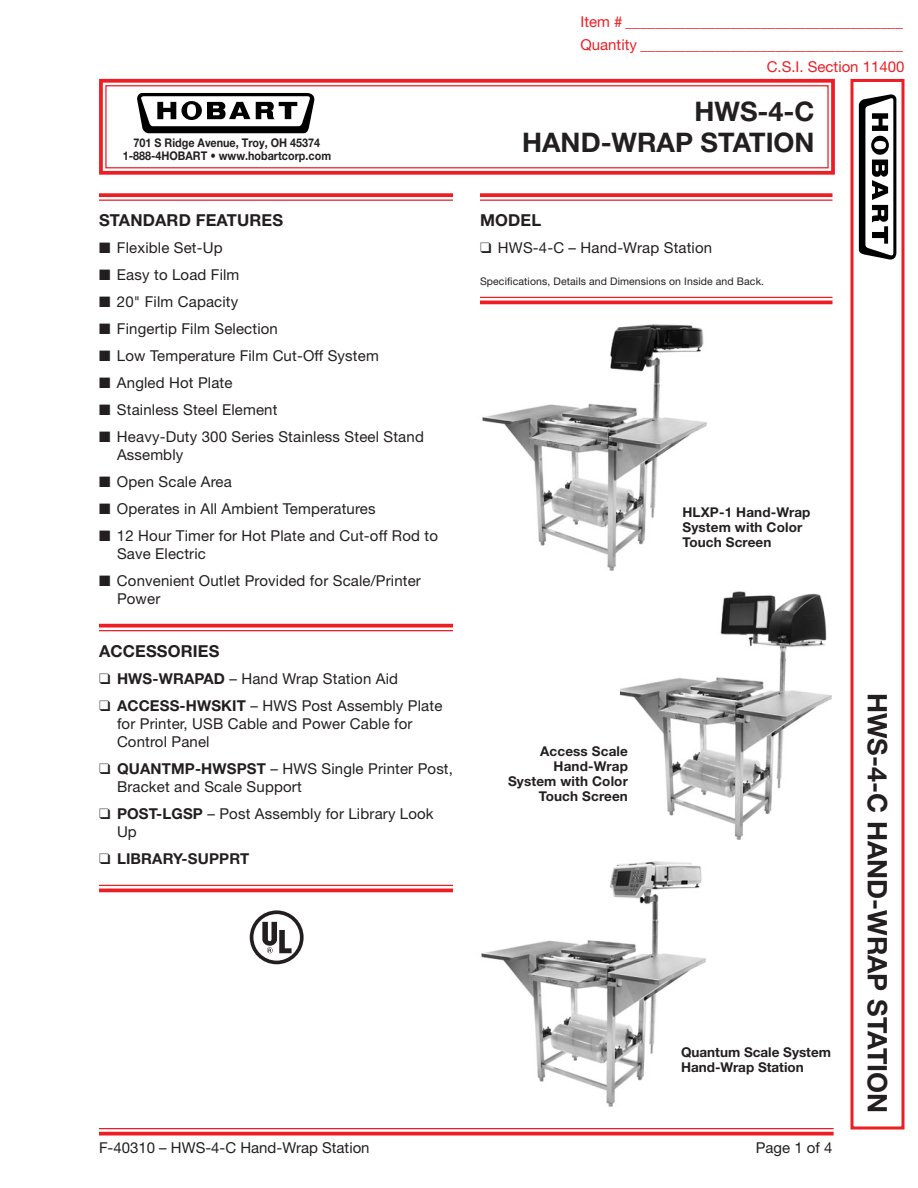
<style>
.page{position:relative;width:918px;height:1188px;background:#fff}
.page>*{position:absolute;margin:0;border:0;box-sizing:border-box;transform-origin:0 0}
.t1{font:700 27px "Helvetica Neue LT Std";color:#231f20}
.Heading_w_line_above{font:700 16.5px "Helvetica Neue LT Std";letter-spacing:.01em;color:#231f20}
.Body_Text-Headings{font:700 16.5px "Helvetica Neue LT Std";letter-spacing:.01em;color:#231f20}
.Front_Text_w_indent{font:15px/18px "Helvetica Neue LT Std";letter-spacing:.01em;color:#231f20}
.Body_Text{font:15px/18px "Helvetica Neue LT Std";letter-spacing:.01em;color:#231f20}
.t2{font:15px "Helvetica Neue LT Std";color:#ee1d23}
.Bottom_Line{font:15px "Helvetica Neue LT Std";color:#231f20}
.Body_Text-2{font:700 15px "Helvetica Neue LT Std";letter-spacing:.01em;color:#231f20}
.Bottom_Line-2{font:700 13.5px/15px "Helvetica Neue LT Std";letter-spacing:.01em;color:#231f20}
.t3{font:700 12px "Helvetica Neue LT Std";color:#231f20;scale:.9 1}
.Body_Text-Back{font:10.5px "Helvetica Neue LT Std";letter-spacing:.01em;color:#231f20}
.s1{font-weight:700}
</style>
<div class="page">
<svg style="left:99px;top:78px;width:736px;height:97px"></svg>
<div style="left:105px;top:85px;width:724px;height:83px;border:1px solid #ee1d23"></div>
<div style="left:850px;top:79px;width:54px;height:1051px;border:3px solid #ee1d23"></div>
<hr style="left:99px;top:1128px;width:735px;height:1px;background:#ee1d23">
<svg style="left:99px;top:1132px;width:735px;height:4px;background:#f0393e"></svg>
<svg style="left:137px;top:93px;width:178px;height:40px"></svg>
<svg style="left:859px;top:94px;width:37px;height:166px"></svg>
<img style="left:481px;top:861px;width:225px;height:246px">
<img style="left:620px;top:591px;width:212px;height:249px">
<img style="left:482px;top:324px;width:225px;height:247px">
<svg style="left:99px;top:193px;width:354px;height:4px"></svg>
<hr style="left:99px;top:200px;width:354px;height:1px;background:#ee1d23">
<svg style="left:99px;top:624px;width:354px;height:4px"></svg>
<hr style="left:99px;top:630px;width:354px;height:1px;background:#ee1d23">
<hr style="left:99px;top:885px;width:354px;height:1px;background:#ee1d23">
<hr style="left:99px;top:889px;width:354px;height:3px;background:#ee1d23">
<svg style="left:480px;top:193px;width:352px;height:4px"></svg>
<hr style="left:480px;top:200px;width:352px;height:1px;background:#ee1d23">
<hr style="left:480px;top:297px;width:352px;height:1px;background:#ee1d23">
<hr style="left:480px;top:301px;width:352px;height:3px;background:#ee1d23">
<svg style="left:250px;top:910px;width:54px;height:54px"></svg>
<div style="left:253px;top:914px;width:47px;height:47px;background:#fff;border-radius:50%"></div>
<svg style="left:262px;top:922px;width:30px;height:31px"></svg>
<p class="t2" style="left:580px;top:13px;width:324px">Item # _____________________________________</p>
<p class="t2" style="left:580px;top:36px;width:324px">Quantity ___________________________________</p>
<p class="t2" style="left:767px;top:58px;width:139px">C.S.I. Section 11400</p>
<p class="t1" style="left:695px;top:94px;width:122px">HWS-4-C</p>
<p class="t3" style="left:134px;top:135px;width:209px">701 S Ridge Avenue, Troy, OH 45374</p>
<p class="t1" style="left:522px;top:126px;width:294px">HAND-WRAP STATION</p>
<p class="t3" style="left:123px;top:148px;width:233px">1-888-4HOBART • www.hobartcorp.com</p>
<p class="Heading_w_line_above" style="left:99px;top:210px;width:186px">STANDARD FEATURES</p>
<p class="Front_Text_w_indent" style="left:99px;top:239px;width:125px">■ Flexible Set-Up</p>
<p class="Front_Text_w_indent" style="left:99px;top:266px;width:142px">■ Easy to Load Film</p>
<p class="Front_Text_w_indent" style="left:99px;top:293px;width:141px">■ 20" Film Capacity</p>
<p class="Front_Text_w_indent" style="left:99px;top:320px;width:180px">■ Fingertip Film Selection</p>
<p class="Front_Text_w_indent" style="left:99px;top:347px;width:281px">■ Low Temperature Film Cut-Off System</p>
<p class="Front_Text_w_indent" style="left:99px;top:374px;width:135px">■ Angled Hot Plate</p>
<p class="Front_Text_w_indent" style="left:99px;top:401px;width:180px">■ Stainless Steel Element</p>
<p class="Front_Text_w_indent" style="left:117px;top:428px;width:308px;text-indent:-18px">■ Heavy-Duty 300 Series Stainless Steel Stand<br>Assembly</p>
<p class="Front_Text_w_indent" style="left:99px;top:473px;width:134px">■ Open Scale Area</p>
<p class="Front_Text_w_indent" style="left:99px;top:500px;width:278px">■ Operates in All Ambient Temperatures</p>
<p class="Front_Text_w_indent" style="left:117px;top:527px;width:322px;text-indent:-18px">■ 12 Hour Timer for Hot Plate and Cut-off Rod to<br>Save Electric</p>
<p class="Front_Text_w_indent" style="left:117px;top:572px;width:305px;text-indent:-18px">■ Convenient Outlet Provided for Scale/Printer<br>Power</p>
<p class="Body_Text-Headings" style="left:99px;top:641px;width:122px">ACCESSORIES</p>
<p class="Body_Text" style="left:99px;top:669px;width:301px">❑ <span class="s1">HWS-WRAPAD</span> – Hand Wrap Station Aid</p>
<p class="Body_Text" style="left:117px;top:696px;width:327px;text-indent:-18px">❑ <span class="s1">ACCESS-HWSKIT</span> – HWS Post Assembly Plate for Printer, USB Cable and Power Cable for<br>Control Panel</p>
<p class="Body_Text" style="left:117px;top:759px;width:338px;text-indent:-18px">❑ <span class="s1">QUANTMP-HWSPST</span> – HWS Single Printer Post,<br>Bracket and Scale Support</p>
<p class="Body_Text" style="left:117px;top:804px;width:318px;text-indent:-18px">❑ <span class="s1">POST-LGSP</span> – Post Assembly for Library Look<br>Up</p>
<p class="Body_Text-2" style="left:99px;top:849px;width:152px">❑ LIBRARY-SUPPRT</p>
<p class="Heading_w_line_above" style="left:480px;top:210px;width:63px">MODEL</p>
<p class="Body_Text" style="left:480px;top:239px;width:234px">❑ HWS-4-C – Hand-Wrap Station</p>
<p class="Body_Text-Back" style="left:480px;top:275px;width:286px">Specifications, Details and Dimensions on Inside and Back.</p>
<p class="Bottom_Line-2" style="left:682px;top:505px;width:130px">HLXP-1 Hand-Wrap<br>System with Color<br>Touch Screen</p>
<p class="Bottom_Line-2" style="left:508px;top:743px;width:121px;text-align:right">Access Scale<br>Hand-Wrap<br>System with Color<br>Touch Screen</p>
<p class="Bottom_Line-2" style="left:681px;top:1045px;width:151px">Quantum Scale System<br>Hand-Wrap Station</p>
<p class="Bottom_Line" style="left:99px;top:1139px;width:272px">F-40310 – HWS-4-C Hand-Wrap Station</p>
<p class="Bottom_Line" style="left:756px;top:1139px;width:78px">Page 1 of 4</p>
<p class="t1" style="left:894px;top:693px;width:422px;rotate:90deg">HWS-4-C HAND-WRAP STATION</p>
</div>
